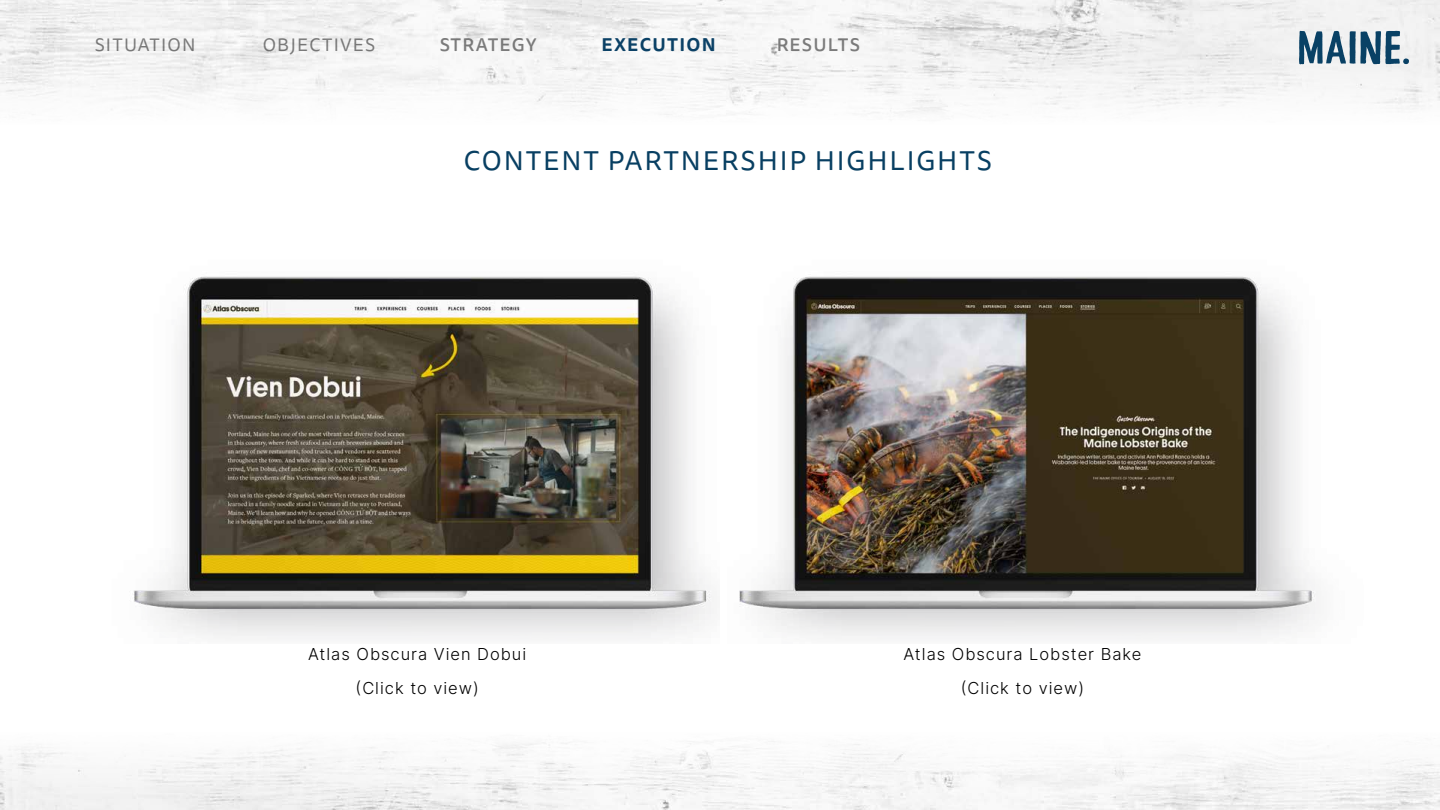
<style>
.page{position:relative;width:1440px;height:810px;background:#fff}
.page>*{position:absolute;margin:0;border:0;box-sizing:border-box;transform-origin:0 0}
.t1{font:27px "Tisa Sans Pro";letter-spacing:.07em;color:#083f62}
.t2{font:18px "Tisa Sans Pro";letter-spacing:.07em;color:#000}
.t3{font:500 18px "Tisa Sans Pro";letter-spacing:.07em;color:#000}
.t4{font:700 18px "Tisa Sans Pro";letter-spacing:.07em;color:#0b4166}
.t5{font:300 16.5px/34.8px "Inter";letter-spacing:.06em;color:#000;text-align:center}
</style>
<div class="page">
<img style="left:0;top:1px;width:1440px;height:49px">
<img style="left:0;top:805px;width:1440px;height:5px">
<svg style="left:1299px;top:31px;width:110px;height:33px"></svg>
<img style="left:134px;top:276px;width:580px;height:363px">
<img style="left:739px;top:276px;width:580px;height:363px">
<p class="t2" style="left:95px;top:33px;width:103px">SITUATION</p>
<p class="t2" style="left:263px;top:33px;width:114px">OBJECTIVES</p>
<p class="t3" style="left:440px;top:32px;width:99px">STRATEGY</p>
<p class="t4" style="left:602px;top:32px;width:116px">EXECUTION</p>
<p class="t3" style="left:776px;top:32px;width:85px">RESULTS</p>
<h1 class="t1" style="left:464px;top:142px;width:530px">CONTENT PARTNERSHIP HIGHLIGHTS</h1>
<p class="t5" style="left:308px;top:636px;width:220px">Atlas Obscura Vien Dobui (Click to view)</p>
<p class="t5" style="left:904px;top:636px;width:239px">Atlas Obscura Lobster Bake (Click to view)</p>
</div>
